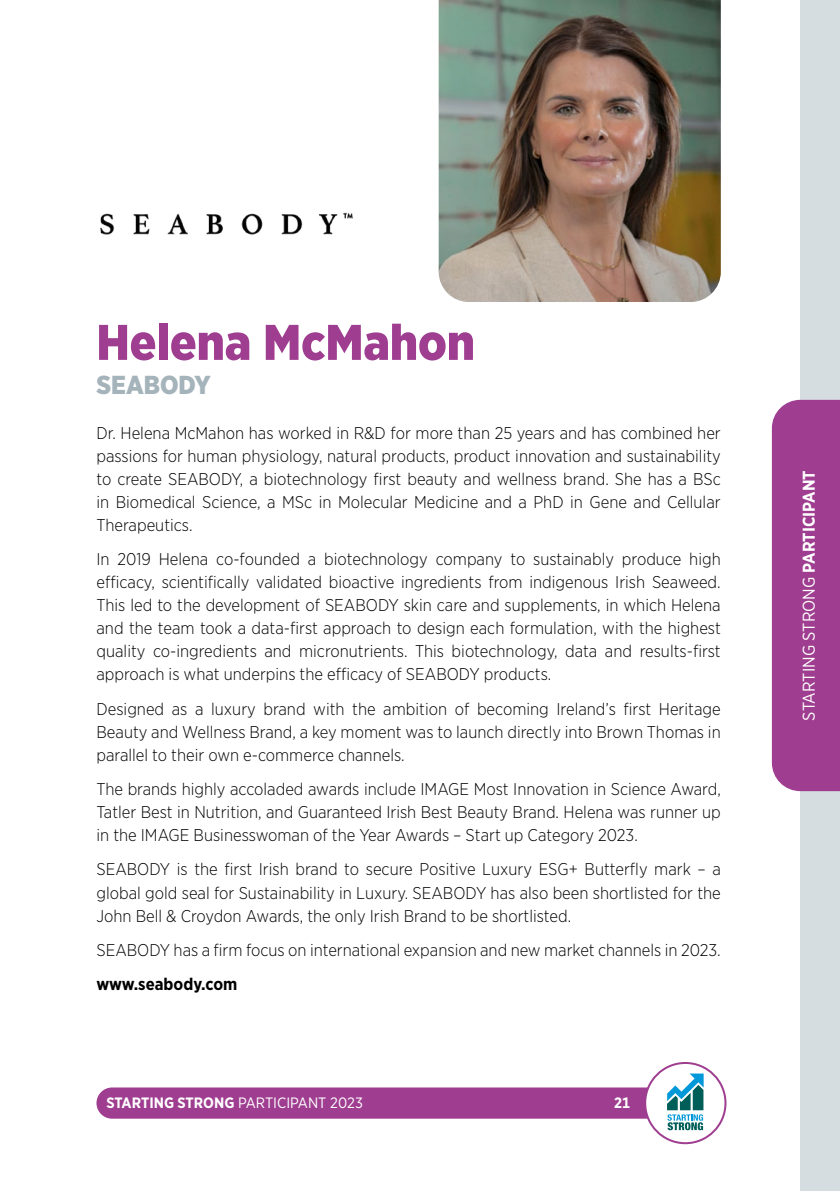
<style>
.page{position:relative;width:840px;height:1191px;background:#fff}
.page>*{position:absolute;margin:0;border:0;box-sizing:border-box;transform-origin:0 0}
.t1{font:900 50px "Gotham Narrow";color:#9f3e90}
.t2{font:900 26px "Gotham Narrow";color:#a5b3bb}
.t3{font:300 17px/23px "Gotham Narrow";color:#000;text-align:justify}
.t4{font:17px "Gotham Narrow";color:#fff}
.t5{font:700 17px "Gotham Narrow";color:#000}
.t6{font:15px "Gotham Narrow";color:#fff}
.t7{font:700 15px "Gotham Narrow";color:#fff}
.s1{font-weight:700}
</style>
<div class="page">
<div style="left:799px;top:0;width:40px;height:1191px;background:#d6dde1"></div>
<div style="left:96px;top:1087px;width:600px;height:31px;background:#9f3e90;border-radius:16px"></div>
<div style="left:644px;top:1063px;width:81px;height:80px;background:#fff;border-radius:50%"></div>
<div style="left:643px;top:1062px;width:83px;height:82px;border:2px solid #9f3e90;border-radius:50%"></div>
<svg style="left:667px;top:1073px;width:36px;height:57px"></svg>
<div style="left:771px;top:400px;width:68px;height:391px;background:#9f3e90"></div>
<img style="left:438px;top:0;width:282px;height:302px">
<img style="left:100px;top:212px;width:253px;height:23px">
<h1 class="t1" style="left:96px;top:309px;width:379px">Helena McMahon</h1>
<h2 class="t2" style="left:96px;top:367px;width:116px">SEABODY</h2>
<p class="t3" style="left:96px;top:421px;width:625px">Dr. Helena McMahon has worked in R&amp;D for more than 25 years and has combined her passions for human physiology, natural products, product innovation and sustainability to create SEABODY, a biotechnology first beauty and wellness brand. She has a BSc in Biomedical Science, a MSc in Molecular Medicine and a PhD in Gene and Cellular Therapeutics.</p>
<p class="t3" style="left:96px;top:547px;width:625px">In 2019 Helena co-founded a biotechnology company to sustainably produce high efficacy, scientifically validated bioactive ingredients from indigenous Irish Seaweed.<br>This led to the development of SEABODY skin care and supplements, in which Helena and the team took a data-first approach to design each formulation, with the highest quality co-ingredients and micronutrients. This biotechnology, data and results-first approach is what underpins the efficacy of SEABODY products.</p>
<p class="t3" style="left:96px;top:697px;width:625px">Designed as a luxury brand with the ambition of becoming Ireland’s first Heritage Beauty and Wellness Brand, a key moment was to launch directly into Brown Thomas in parallel to their own e-commerce channels.</p>
<p class="t3" style="left:96px;top:777px;width:625px">The brands highly accoladed awards include IMAGE Most Innovation in Science Award, Tatler Best in Nutrition, and Guaranteed Irish Best Beauty Brand. Helena was runner up in the IMAGE Businesswoman of the Year Awards – Start up Category 2023.</p>
<p class="t3" style="left:96px;top:857px;width:625px">SEABODY is the first Irish brand to secure Positive Luxury ESG+ Butterfly mark – a global gold seal for Sustainability in Luxury. SEABODY has also been shortlisted for the John Bell &amp; Croydon Awards, the only Irish Brand to be shortlisted.</p>
<p class="t3" style="left:96px;top:938px;width:625px">SEABODY has a firm focus on international expansion and new market channels in 2023.</p>
<p class="t5" style="left:96px;top:973px;width:142px">www.seabody.com</p>
<p class="t6" style="left:106px;top:1093px;width:258px"><span class="s1">STARTING STRONG</span> PARTICIPANT 2023</p>
<p class="t7" style="left:613px;top:1093px;width:17px">21</p>
<p class="t4" style="left:797px;top:720px;width:252px;rotate:-90deg">STARTING STRONG <span class="s1">PARTICIPANT</span></p>
</div>
